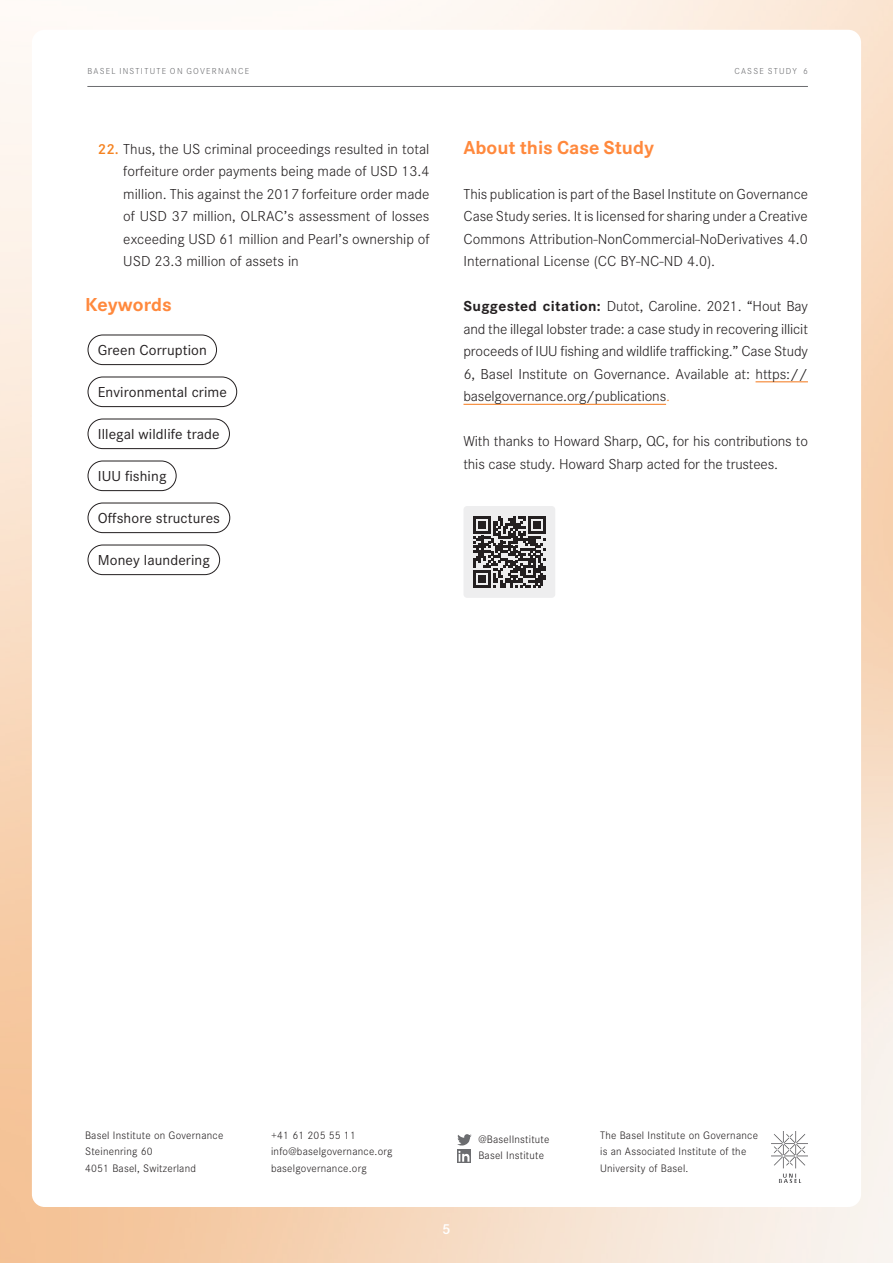
<style>
.page{position:relative;width:893px;height:1263px;background:#fff}
.page>*{position:absolute;margin:0;border:0;box-sizing:border-box;transform-origin:0 0}
.CS_Titel_3{font:700 19.5px "Corporate S";color:#ff893d}
.CS_-_Body_text{font:300 15px/22.5px "Corporate S";letter-spacing:-.01em;color:#231f20;text-align:justify}
.Keywords{font:15px "Corporate S";letter-spacing:.005em;color:#231f20}
.t1{font:600 15px "Corporate S";color:#fff}
.absender{font:300 11.25px/16.5px "Corporate S";letter-spacing:.02em;color:#231f20}
.t2{font:300 9px "Corporate S";letter-spacing:.14em;color:#6c6d70}
.s1{font-weight:600;color:#f58220}
.s2{font-weight:700}
.s3{color:#f58631}
</style>
<div class="page">
<hr style="left:87px;top:86px;width:721px;height:1px;background:#6c6d70">
<hr style="left:755px;top:381px;width:53px;height:1px;background:#f58631">
<hr style="left:463px;top:404px;width:203px;height:1px;background:#f58631">
<div style="left:88px;top:335px;width:129px;height:30px;border:1px solid #231f20;border-radius:15px"></div>
<div style="left:88px;top:377px;width:149px;height:30px;border:1px solid #231f20;border-radius:15px"></div>
<div style="left:88px;top:419px;width:142px;height:30px;border:1px solid #231f20;border-radius:15px"></div>
<div style="left:88px;top:461px;width:88px;height:30px;border:1px solid #231f20;border-radius:15px"></div>
<div style="left:88px;top:503px;width:142px;height:30px;border:1px solid #231f20;border-radius:15px"></div>
<div style="left:88px;top:545px;width:132px;height:30px;border:1px solid #231f20;border-radius:15px"></div>
<div style="left:457px;top:1149px;width:14px;height:14px;background:#6c6d70"></div>
<svg style="left:457px;top:1134px;width:15px;height:28px"></svg>
<img style="left:771px;top:1131px;width:37px;height:51px">
<div style="left:463px;top:506px;width:92px;height:92px;background:#eeeeef;border-radius:4px"></div>
<svg style="left:473px;top:516px;width:72px;height:72px"></svg>
<p class="t2" style="left:87px;top:66px;width:163px">BASEL INSTITUTE ON GOVERNANCE</p>
<p class="t2" style="left:734px;top:66px;width:75px">CASSE STUDY 6</p>
<p class="CS_-_Body_text" style="left:123px;top:138px;width:308px;text-indent:-26px"><span class="s1">22.</span> Thus, the US criminal proceedings resulted in total forfeiture order payments being made of USD 13.4 million. This against the 2017 forfeiture order made of USD 37 million, OLRAC’s assessment of losses exceeding USD 61 million and Pearl’s ownership of USD 23.3 million of assets in</p>
<p class="CS_Titel_3" style="left:85px;top:294px;width:89px">Keywords</p>
<p class="Keywords" style="left:98px;top:341px;width:111px">Green Corruption</p>
<p class="Keywords" style="left:98px;top:383px;width:131px">Environmental crime</p>
<p class="Keywords" style="left:98px;top:425px;width:123px">Illegal wildlife trade</p>
<p class="Keywords" style="left:98px;top:467px;width:70px">IUU fishing</p>
<p class="Keywords" style="left:98px;top:509px;width:124px">Offshore structures</p>
<p class="Keywords" style="left:98px;top:551px;width:114px">Money laundering</p>
<p class="CS_Titel_3" style="left:463px;top:136px;width:192px">About this Case Study</p>
<p class="CS_-_Body_text" style="left:463px;top:183px;width:346px">This publication is part of the Basel Institute on Governance Case Study series. It is licensed for sharing under a Creative Commons Attribution-NonCommercial-NoDerivatives 4.0<br>International License (CC BY-NC-ND 4.0).</p>
<p class="CS_-_Body_text" style="left:463px;top:295px;width:346px"><span class="s2">Suggested citation:</span> Dutot, Caroline. 2021. “Hout Bay and the illegal lobster trade: a case study in recovering illicit proceeds of IUU fishing and wildlife trafficking.” Case Study 6, Basel Institute on Governance. Available at: https:// baselgovernance.org/publications<span class="s3">.</span></p>
<p class="CS_-_Body_text" style="left:463px;top:430px;width:346px">With thanks to Howard Sharp, QC, for his contributions to this case study. Howard Sharp acted for the trustees.</p>
<p class="absender" style="left:85px;top:1127px;width:140px">Basel Institute on Governance<br>Steinenring 60<br>4051 Basel, Switzerland</p>
<p class="absender" style="left:271px;top:1127px;width:123px">+41 61 205 55 11 info@baselgovernance.org baselgovernance.org</p>
<p class="absender" style="left:478px;top:1131px;width:73px">@BaselInstitute<br>Basel Institute</p>
<p class="absender" style="left:600px;top:1127px;width:159px">The Basel Institute on Governance is an Associated Institute of the<br>University of Basel.</p>
<p class="t1" style="left:442px;top:1220px;width:10px">5</p>
</div>
